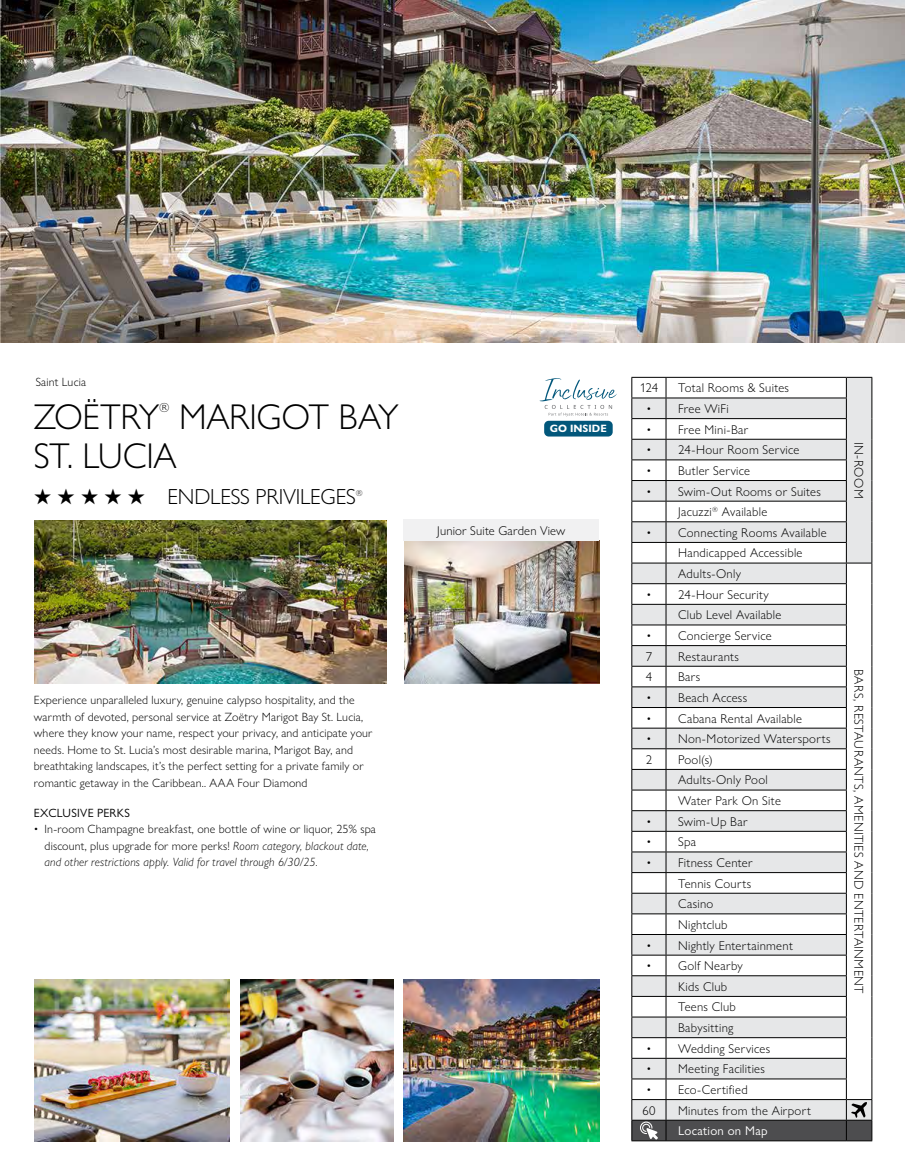
<style>
.page{position:relative;width:905px;height:1175px;background:#fff}
.page>*{position:absolute;margin:0;border:0;box-sizing:border-box;transform-origin:0 0}
.t1{font:300 36px "Gill Sans Nova";letter-spacing:-.01em;color:#000}
.t2{font:300 21.9px "Gill Sans Nova";letter-spacing:-.01em;color:#000}
.t3{font:300 13.05px "Gill Sans Nova";color:#000}
.t4{font:300 12.75px/20.7px "Gill Sans Nova";letter-spacing:.025em;color:#000}
.t5{font:12.75px "Gill Sans Nova";letter-spacing:.02em;color:#fff}
.t6{font:300 12px/16.5px "Gill Sans Nova";letter-spacing:.015em;color:#000}
.t7{font:12px "Gill Sans Nova";letter-spacing:.025em;color:#000}
.t8{font:700 10.65px "Gill Sans Nova";color:#fff}
.t9{font:300 8.7px "Gill Sans Nova";color:#000}
.s1{font-style:italic}
</style>
<div class="page">
<svg style="left:631px;top:377px;width:241px;height:764px"></svg>
<img style="left:0;top:0;width:904px;height:342px">
<img style="left:404px;top:979px;width:195px;height:162px">
<img style="left:34px;top:979px;width:195px;height:162px">
<img style="left:240px;top:979px;width:153px;height:162px">
<img style="left:34px;top:520px;width:352px;height:163px">
<img style="left:404px;top:540px;width:195px;height:143px">
<div style="left:404px;top:519px;width:195px;height:21px;background:#f1f1f2"></div>
<svg style="left:539px;top:378px;width:78px;height:38px"></svg>
<div style="left:544px;top:421px;width:68px;height:15px;background:#02577b;border-radius:5px"></div>
<p class="t6" style="left:36px;top:373px;width:52px">Saint Lucia</p>
<h1 class="t1" style="left:34px;top:394px;width:127px">ZOËTRY</h1>
<p class="t3" style="left:159px;top:400px;width:12px">®</p>
<h1 class="t1" style="left:179px;top:394px;width:221px">MARIGOT BAY</h1>
<h1 class="t1" style="left:34px;top:433px;width:144px">ST. LUCIA</h1>
<h2 class="t2" style="left:34px;top:483px;width:323px">★ ★ ★ ★ ★ ENDLESS PRIVILEGES</h2>
<p class="t9" style="left:355px;top:488px;width:8px">®</p>
<p class="t6" style="left:34px;top:692px;width:340px">Experience unparalleled luxury, genuine calypso hospitality, and the warmth of devoted, personal service at Zoëtry Marigot Bay St. Lucia, where they know your name, respect your privacy, and anticipate your needs. Home to St. Lucia’s most desirable marina, Marigot Bay, and breathtaking landscapes, it’s the perfect setting for a private family or romantic getaway in the Caribbean.. AAA Four Diamond</p>
<p class="t7" style="left:34px;top:805px;width:98px">EXCLUSIVE PERKS</p>
<p class="t6" style="left:45px;top:821px;width:333px;text-indent:-11px">• In-room Champagne breakfast, one bottle of wine or liquor, 25% spa discount, plus upgrade for more perks! <span class="s1">Room category, blackout date, and other restrictions apply. Valid for travel through 6/30/25.</span></p>
<p class="t8" style="left:549px;top:422px;width:59px">GO INSIDE</p>
<p class="t4" style="left:437px;top:520px;width:130px">Junior Suite Garden View</p>
<p class="t4" style="left:639px;top:377px;width:20px">124</p>
<p class="t4" style="left:678px;top:377px;width:112px">Total Rooms &amp; Suites</p>
<p class="t4" style="left:646px;top:398px;width:84px">• Free WiFi</p>
<p class="t4" style="left:646px;top:419px;width:103px">• Free Mini-Bar</p>
<p class="t4" style="left:646px;top:439px;width:154px">• 24-Hour Room Service</p>
<p class="t4" style="left:646px;top:460px;width:105px">• Butler Service</p>
<p class="t4" style="left:678px;top:481px;width:144px;text-indent:-32px">• Swim-Out Rooms or Suites<br>Jacuzzi<sup>®</sup> Available</p>
<p class="t4" style="left:678px;top:522px;width:150px;text-indent:-32px">• Connecting Rooms Available<br>Handicapped Accessible<br>Adults-Only</p>
<p class="t4" style="left:678px;top:584px;width:105px;text-indent:-32px">• 24-Hour Security<br>Club Level Available</p>
<p class="t4" style="left:645px;top:625px;width:127px">• Concierge Service<br>7</p>
<p class="t4" style="left:678px;top:645px;width:62px">Restaurants</p>
<p class="t4" style="left:645px;top:666px;width:8px">4</p>
<p class="t4" style="left:678px;top:666px;width:24px">Bars</p>
<p class="t4" style="left:646px;top:687px;width:102px">• Beach Access</p>
<p class="t4" style="left:646px;top:707px;width:157px">• Cabana Rental Available</p>
<p class="t4" style="left:645px;top:728px;width:186px">• Non-Motorized Watersports<br>2</p>
<p class="t4" style="left:678px;top:749px;width:104px">Pool(s)<br>Adults-Only Pool<br>Water Park On Site</p>
<p class="t4" style="left:646px;top:811px;width:103px">• Swim-Up Bar</p>
<p class="t4" style="left:646px;top:831px;width:51px">• Spa</p>
<p class="t4" style="left:678px;top:852px;width:76px;text-indent:-32px">• Fitness Center<br>Tennis Courts<br>Casino<br>Nightclub</p>
<p class="t4" style="left:646px;top:934px;width:148px">• Nightly Entertainment</p>
<p class="t4" style="left:678px;top:955px;width:66px;text-indent:-32px">• Golf Nearby<br>Kids Club<br>Teens Club<br>Babysitting</p>
<p class="t4" style="left:646px;top:1037px;width:125px">• Wedding Services</p>
<p class="t4" style="left:646px;top:1058px;width:120px">• Meeting Facilities</p>
<p class="t4" style="left:642px;top:1079px;width:107px;text-indent:4px">• Eco-Certified<br>60</p>
<p class="t4" style="left:678px;top:1099px;width:134px">Minutes from the Airport</p>
<p class="t5" style="left:678px;top:1123px;width:91px">Location on Map</p>
<p class="t4" style="left:869px;top:442px;width:58px;rotate:90deg">IN-ROOM</p>
<p class="t4" style="left:869px;top:669px;width:325px;rotate:90deg">BARS, RESTAURANTS, AMENITIES AND ENTERTAINMENT</p>
</div>
